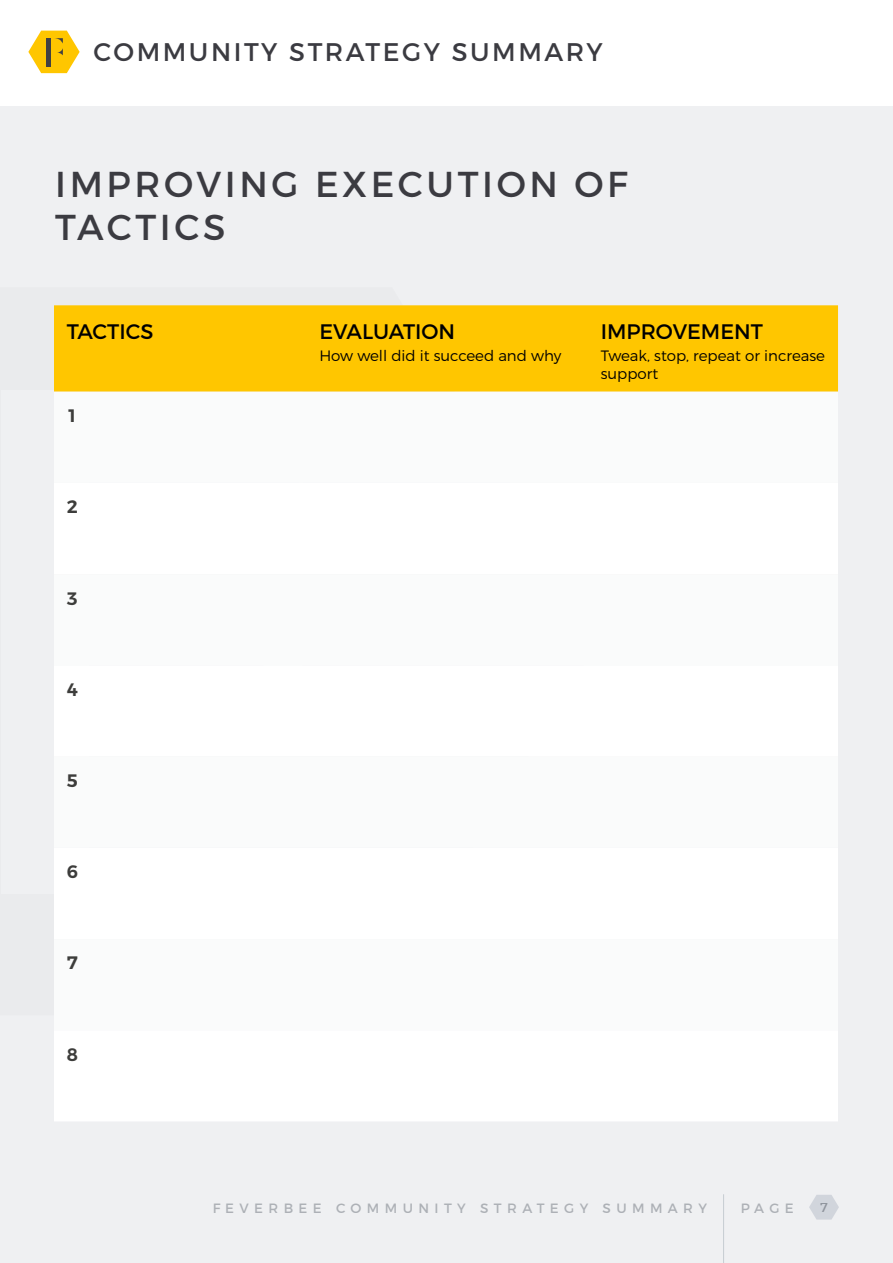
<style>
.page{position:relative;width:893px;height:1263px;background:#fff}
.page>*{position:absolute;margin:0;border:0;box-sizing:border-box;transform-origin:0 0}
.t1{font:36px/43.2px "Montserrat";letter-spacing:.1em;color:#3b3b41}
.t2{font:25.5px "Montserrat";letter-spacing:.1em;color:#3b3b41}
.t3{font:21px "Montserrat";color:#000}
.t4{font:600 18px "Montserrat";color:#3d3d3b}
.t5{font:300 15px/18px "Montserrat";color:#000}
.t6{font:13.5px "Montserrat";letter-spacing:.4em;color:#6b717a}
</style>
<div class="page">
<div style="left:0;top:106px;width:893px;height:1157px;background:#eff0f2"></div>
<svg style="left:28px;top:31px;width:52px;height:42px"></svg>
<hr style="left:723px;top:1194px;width:1px;height:69px;background:#b0b8bf">
<svg style="left:809px;top:1195px;width:30px;height:24px"></svg>
<div style="left:54px;top:305px;width:784px;height:87px;background:#ffc600"></div>
<div style="left:54px;top:392px;width:784px;height:90px;background:#fafbfb"></div>
<div style="left:54px;top:483px;width:784px;height:638px;background:#fff"></div>
<h2 class="t2" style="left:94px;top:36px;width:511px">COMMUNITY STRATEGY SUMMARY</h2>
<h1 class="t1" style="left:55px;top:162px;width:574px">IMPROVING EXECUTION OF<br>TACTICS</h1>
<h3 class="t3" style="left:67px;top:318px;width:88px">TACTICS</h3>
<h3 class="t3" style="left:319px;top:318px;width:137px">EVALUATION</h3>
<p class="t5" style="left:319px;top:346px;width:243px">How well did it succeed and why</p>
<p class="t4" style="left:67px;top:405px;width:13px">1</p>
<p class="t4" style="left:67px;top:496px;width:13px">2</p>
<p class="t4" style="left:67px;top:587px;width:13px">3</p>
<p class="t4" style="left:67px;top:678px;width:13px">4</p>
<p class="t4" style="left:67px;top:769px;width:13px">5</p>
<p class="t4" style="left:67px;top:861px;width:13px">6</p>
<p class="t4" style="left:67px;top:952px;width:13px">7</p>
<p class="t4" style="left:67px;top:1043px;width:13px">8</p>
<h3 class="t3" style="left:601px;top:318px;width:164px">IMPROVEMENT</h3>
<p class="t5" style="left:601px;top:346px;width:226px">Tweak, stop, repeat or increase support</p>
<p class="t6" style="left:212px;top:1200px;width:496px">FEVERBEE COMMUNITY STRATEGY SUMMARY</p>
<p class="t6" style="left:740px;top:1199px;width:55px">PAGE</p>
<p class="t6" style="left:820px;top:1199px;width:9px">7</p>
</div>
